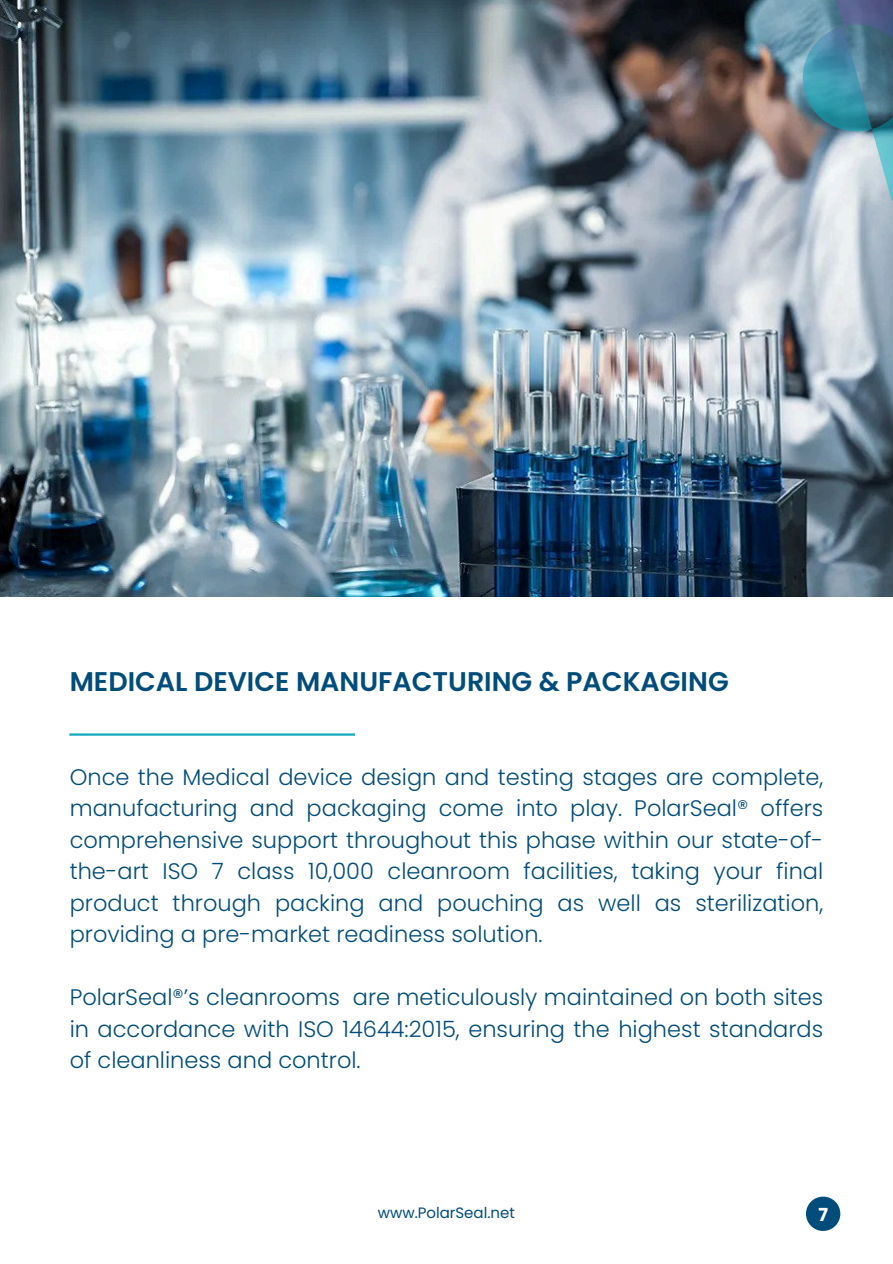
<style>
.page{position:relative;width:893px;height:1264px;background:#fff}
.page>*{position:absolute;margin:0;border:0;box-sizing:border-box;transform-origin:0 0}
.t1{font:600 27px "Poppins";color:#004c7a}
.t2{font:300 22.5px/31.5px "Poppins";color:#004c7a;text-align:justify}
.t3{font:700 18px "Poppins";color:#fff}
.t4{font:15px "Poppins";color:#004c7a}
</style>
<div class="page">
<img style="left:0;top:0;width:892px;height:596px">
<img style="left:716px;top:0;width:176px;height:253px">
<hr style="left:69px;top:733px;width:286px;height:2px;background:#0faabc">
<div style="left:805px;top:1196px;width:35px;height:34px;background:#004c7a;border-radius:50%"></div>
<p class="t1" style="left:70px;top:666px;width:660px">MEDICAL DEVICE MANUFACTURING &amp; PACKAGING</p>
<p class="t2" style="left:70px;top:761px;width:755px">Once the Medical device design and testing stages are complete, manufacturing and packaging come into play. PolarSeal® offers comprehensive support throughout this phase within our state-of&shy;the-art ISO 7 class 10,000 cleanroom facilities, taking your final product through packing and pouching as well as sterilization, providing a pre-market readiness solution.</p>
<p class="t2" style="left:70px;top:981px;width:755px">PolarSeal®’s cleanrooms are meticulously maintained on both sites in accordance with ISO 14644:2015, ensuring the highest standards of cleanliness and control.</p>
<p class="t4" style="left:378px;top:1204px;width:139px">www.PolarSeal.net</p>
<p class="t3" style="left:818px;top:1204px;width:11px">7</p>
</div>
